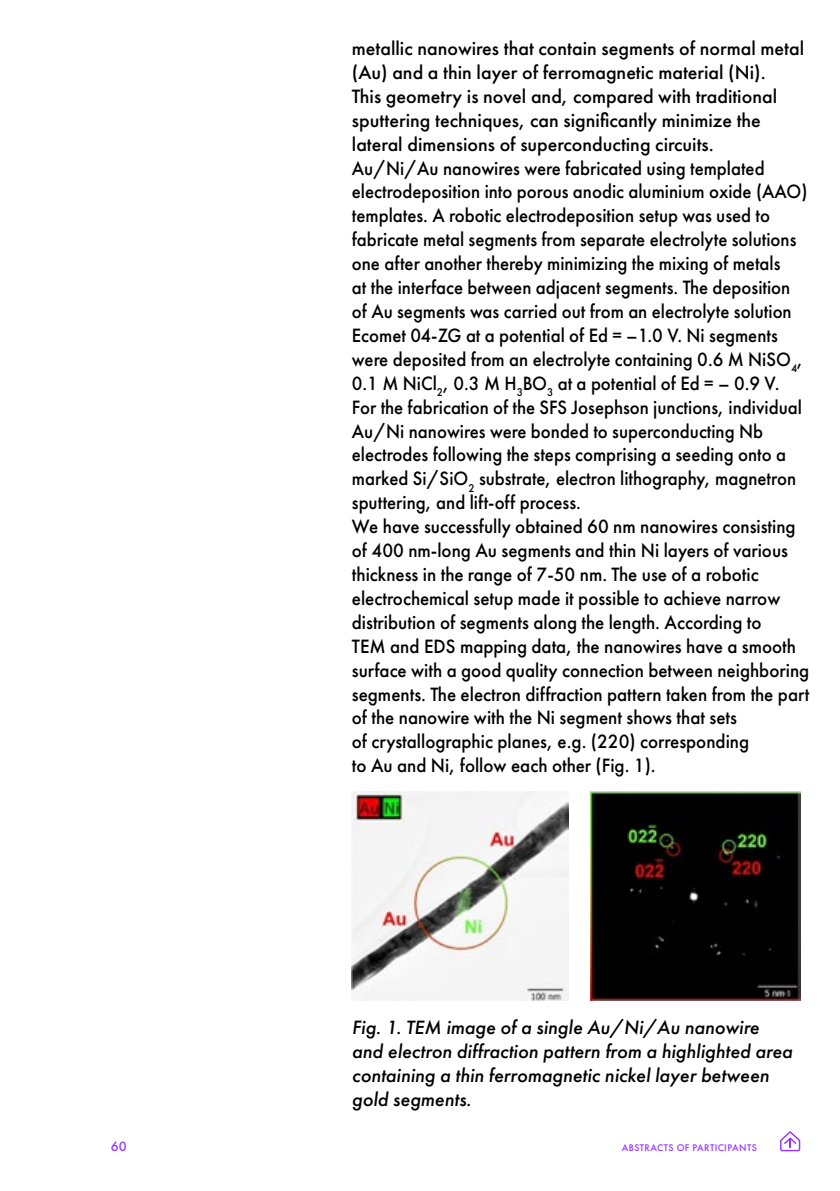
<style>
.page{position:relative;width:840px;height:1191px;background:#fff}
.page>*{position:absolute;margin:0;border:0;box-sizing:border-box;transform-origin:0 0}
.t1{font:500 20px/23.8px "Futura PT";color:#000}
.t2{font:20px/23.8px "Futura PT Medium Obl";color:#000}
.t3{font:500 14px "Futura PT";color:#9733ff}
.t4{font:500 10px "Futura PT";letter-spacing:.04em;color:#9733ff}
</style>
<div class="page">
<svg style="left:780px;top:1131px;width:19px;height:20px"></svg>
<img style="left:351px;top:791px;width:217px;height:209px">
<img style="left:590px;top:791px;width:209px;height:209px">
<p class="t1" style="left:351px;top:36px;width:458px">metallic nanowires that contain segments of normal metal (Au) and a thin layer of ferromagnetic material (Ni).<br>This geometry is novel and, compared with traditional sputtering techniques, can significantly minimize the lateral dimensions of superconducting circuits.<br>Au/Ni/Au nanowires were fabricated using templated electrodeposition into porous anodic aluminium oxide (AAO) templates. A robotic electrodeposition setup was used to fabricate metal segments from separate electrolyte solutions one after another thereby minimizing the mixing of metals<br>at the interface between adjacent segments. The deposition of Au segments was carried out from an electrolyte solution Ecomet 04-ZG at a potential of Ed = –1.0 V. Ni segments were deposited from an electrolyte containing 0.6 M NiSO<sub>4</sub>, 0.1 M NiCl<sub>2</sub>, 0.3 M H<sub>3</sub>BO<sub>3</sub> at a potential of Ed = – 0.9 V.<br>For the fabrication of the SFS Josephson junctions, individual Au/Ni nanowires were bonded to superconducting Nb electrodes following the steps comprising a seeding onto a marked Si/SiO<sub>2</sub> substrate, electron lithography, magnetron sputtering, and lift-off process.<br>We have successfully obtained 60 nm nanowires consisting of 400 nm-long Au segments and thin Ni layers of various thickness in the range of 7-50 nm. The use of a robotic electrochemical setup made it possible to achieve narrow distribution of segments along the length. According to<br>TEM and EDS mapping data, the nanowires have a smooth surface with a good quality connection between neighboring segments. The electron diffraction pattern taken from the part of the nanowire with the Ni segment shows that sets<br>of crystallographic planes, e.g. (220) corresponding<br>to Au and Ni, follow each other (Fig. 1).</p>
<p class="t2" style="left:351px;top:1015px;width:442px">Fig. 1. TEM image of a single Au/Ni/Au nanowire and electron diffraction pattern from a highlighted area containing a thin ferromagnetic nickel layer between gold segments.</p>
<p class="t3" style="left:111px;top:1138px;width:18px">60</p>
<p class="t4" style="left:621px;top:1142px;width:136px">ABSTRACTS OF PARTICIPANTS</p>
</div>
